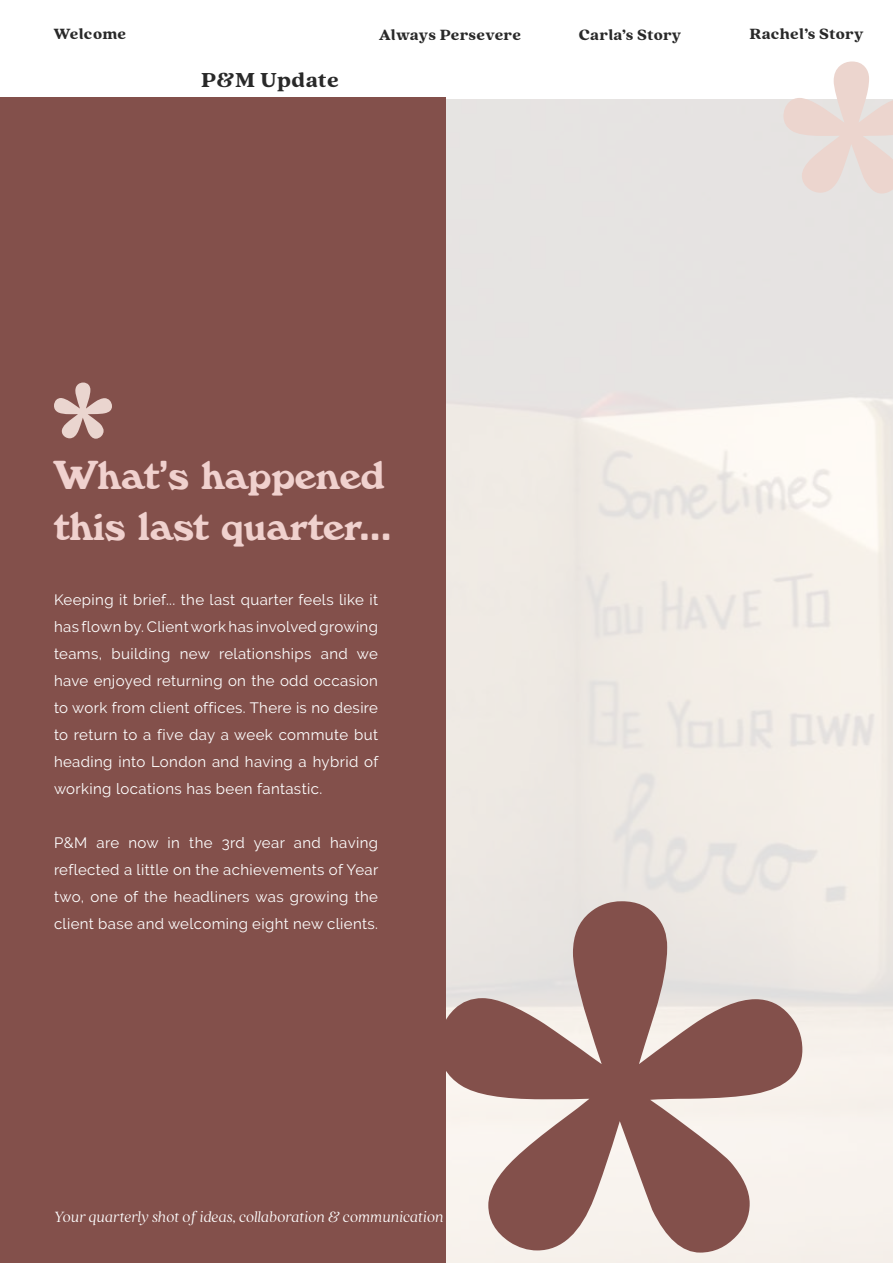
<style>
.page{position:relative;width:893px;height:1263px;background:#fff}
.page>*{position:absolute;margin:0;border:0;box-sizing:border-box;transform-origin:0 0}
.t1{font:700 42px/51px "Windsor D";color:#f0d1ce}
.t2{font:900 22.5px "Quincy CF";letter-spacing:.005em;color:#292929}
.t3{font:italic 300 16.5px "Quincy CF";letter-spacing:.005em;color:#fff}
.t4{font:900 16.5px "Quincy CF";letter-spacing:.01em;color:#292929}
.t5{font:15px/27px "Raleway";letter-spacing:.025em;color:#fff;text-align:justify}
</style>
<div class="page">
<div style="left:0;top:98px;width:446px;height:1165px;background:#83504b"></div>
<svg style="left:54px;top:383px;width:58px;height:56px"></svg>
<svg style="left:446px;top:901px;width:356px;height:351px;background:#bb9f9a"></svg>
<svg style="left:783px;top:62px;width:110px;height:132px"></svg>
<p class="t4" style="left:54px;top:24px;width:74px">Welcome</p>
<p class="t4" style="left:379px;top:25px;width:144px">Always Persevere</p>
<p class="t4" style="left:579px;top:25px;width:104px">Carla’s Story</p>
<p class="t4" style="left:750px;top:24px;width:115px">Rachel’s Story</p>
<h2 class="t2" style="left:201px;top:66px;width:139px">P&amp;M Update</h2>
<h1 class="t1" style="left:54px;top:450px;width:339px">What’s happened this last quarter...</h1>
<p class="t5" style="left:54px;top:586px;width:326px">Keeping it brief... the last quarter feels like it has flown by. Client work has involved growing teams, building new relationships and we have enjoyed returning on the odd occasion to work from client offices. There is no desire to return to a five day a week commute but heading into London and having a hybrid of working locations has been fantastic.</p>
<p class="t5" style="left:54px;top:829px;width:326px">P&amp;M are now in the 3rd year and having reflected a little on the achievements of Year two, one of the headliners was growing the client base and welcoming eight new clients.</p>
<p class="t3" style="left:54px;top:1207px;width:391px">Your quarterly shot of ideas, collaboration &amp; communication</p>
</div>
